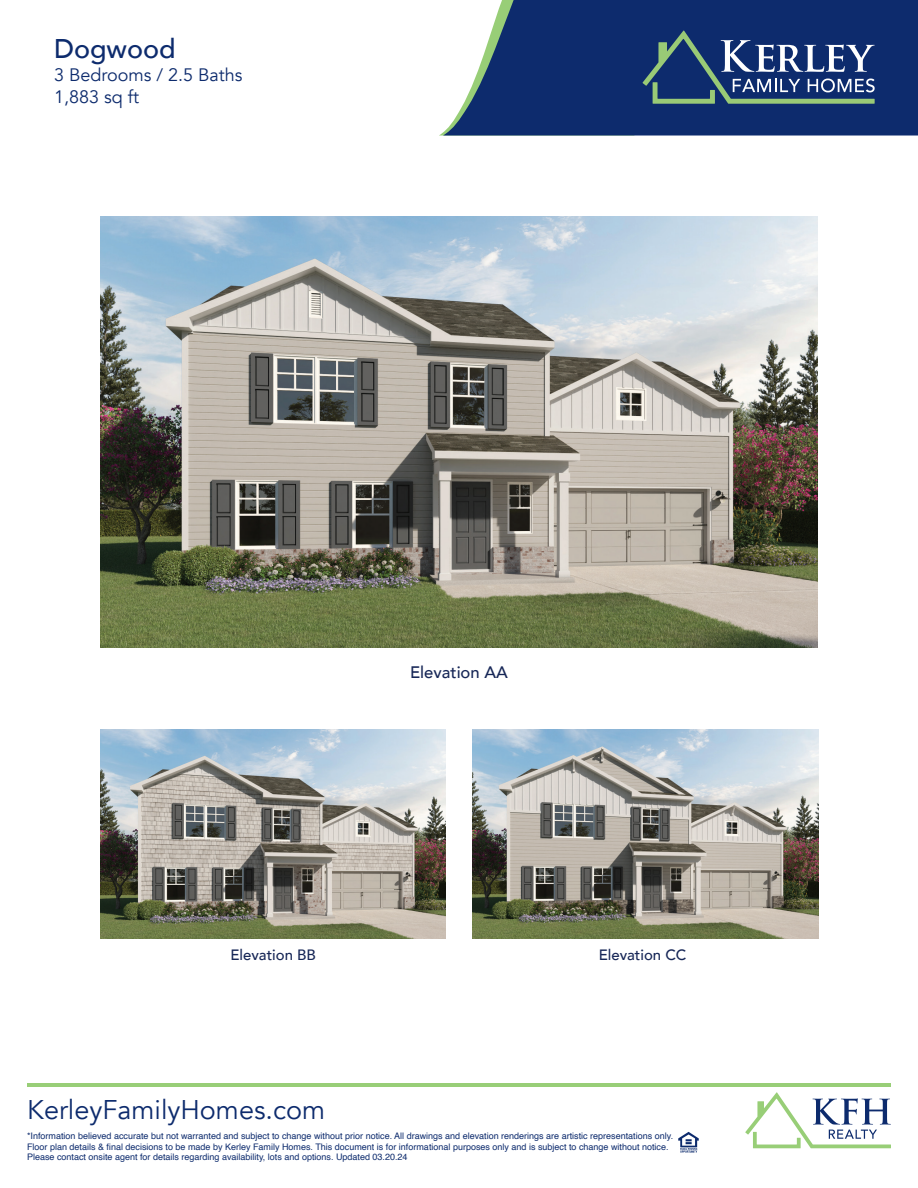
<style>
.page{position:relative;width:918px;height:1188px;background:#fff}
.page>*{position:absolute;margin:0;border:0;box-sizing:border-box;transform-origin:0 0}
.t1{font:27px "Avenir";color:#0d2b6d}
.t2{font:500 27px "Avenir";color:#0d2b6d}
.t3{font:18px/22.5px "Avenir";color:#0d2b6d}
.t4{font:500 16.65px "Avenir";color:#172757}
.t5{font:500 15px "Avenir";color:#172757}
.t6{font:9px/10.5px "Helvetica";color:#0d2b6d}
</style>
<div class="page">
<svg style="left:443px;top:0;width:475px;height:136px;background:#28447b"></svg>
<svg style="left:678px;top:1132px;width:21px;height:21px"></svg>
<hr style="left:27px;top:1083px;width:864px;height:4px;background:#98ce77">
<svg style="left:745px;top:1092px;width:146px;height:56px"></svg>
<svg style="left:643px;top:30px;width:232px;height:74px;background:#38557e"></svg>
<img style="left:472px;top:729px;width:346px;height:210px">
<img style="left:101px;top:729px;width:345px;height:210px">
<img style="left:101px;top:216px;width:716px;height:432px">
<h1 class="t2" style="left:54px;top:25px;width:123px">Dogwood</h1>
<h2 class="t3" style="left:54px;top:64px;width:190px">3 Bedrooms / 2.5 Baths<br>1,883 sq ft</h2>
<h3 class="t4" style="left:410px;top:658px;width:99px">Elevation AA</h3>
<h3 class="t5" style="left:230px;top:942px;width:87px">Elevation BB</h3>
<h3 class="t5" style="left:599px;top:942px;width:89px">Elevation CC</h3>
<h1 class="t1" style="left:27px;top:1094px;width:300px">KerleyFamilyHomes.com</h1>
<p class="t6" style="left:27px;top:1131px;width:648px">*Information believed accurate but not warranted and subject to change without prior notice. All drawings and elevation renderings are artistic representations only.<br>Floor plan details &amp; final decisions to be made by Kerley Family Homes. This document is for informational purposes only and is subject to change without notice.<br>Please contact onsite agent for details regarding availability, lots and options. Updated 03.20.24</p>
</div>
